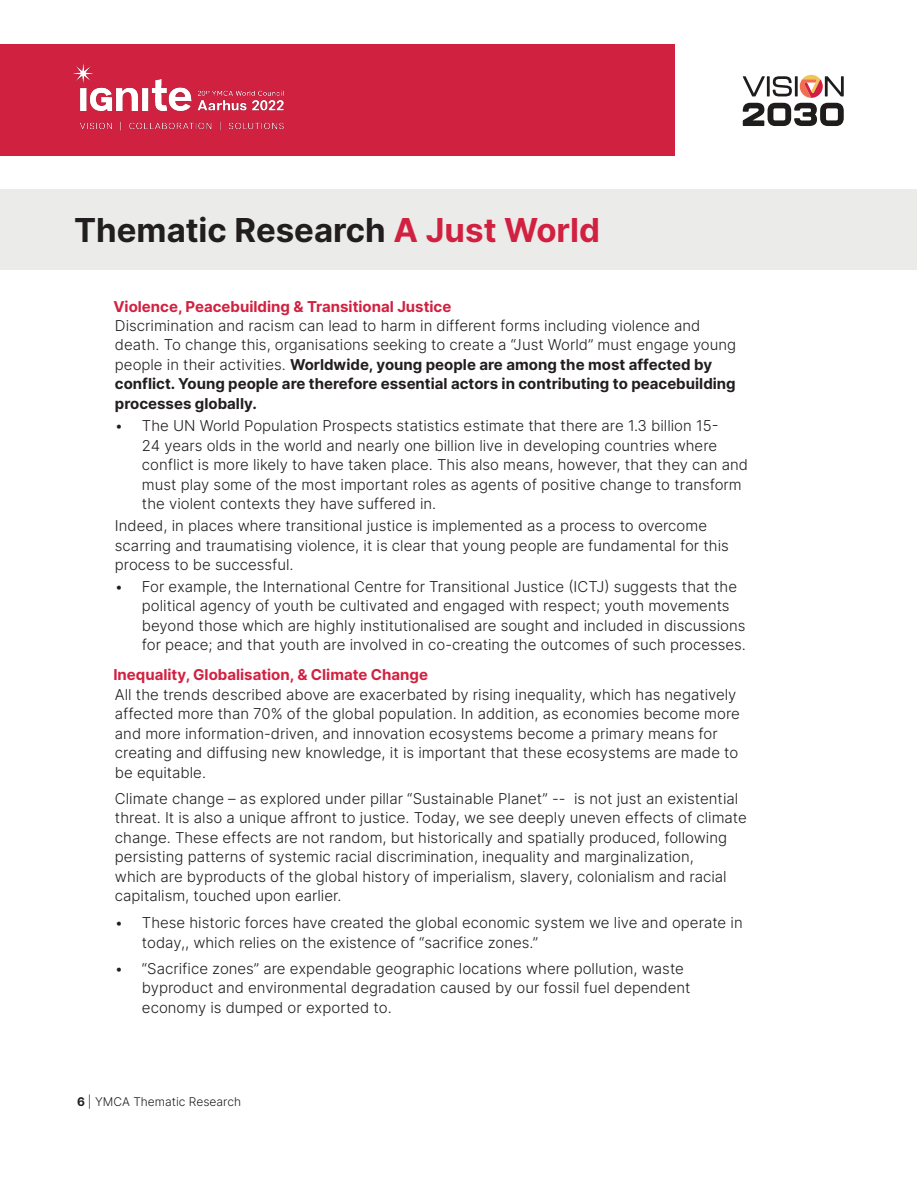
<style>
.page{position:relative;width:918px;height:1188px;background:#fff}
.page>*{position:absolute;margin:0;border:0;box-sizing:border-box;transform-origin:0 0}
.t1{font:33px "Inter";color:#221e1f}
.t2{font:300 15px/19.5px "Inter";color:#221e1f}
.t3{font:15px "Inter";color:#d12141}
.t4{font:300 12px "Inter";color:#221e1f}
.s1{color:#d12141}
.s2{font-weight:400}
</style>
<div class="page">
<div style="left:1px;top:190px;width:916px;height:80px;background:#ebebea"></div>
<div style="left:1px;top:44px;width:674px;height:112px;background:#d12141"></div>
<img style="left:73px;top:63px;width:211px;height:68px">
<svg style="left:743px;top:75px;width:101px;height:51px"></svg>
<p class="t1" style="left:74px;top:206px;width:527px">Thematic Research <span class="s1">A Just World</span></p>
<p class="t3" style="left:113px;top:295px;width:340px">Violence, Peacebuilding &amp; Transitional Justice</p>
<p class="t2" style="left:115px;top:315px;width:623px">Discrimination and racism can lead to harm in different forms including violence and death. To change this, organisations seeking to create a “Just World” must engage young people in their activities. <span class="s2">Worldwide, young people are among the most affected by conflict. Young people are therefore essential actors in contributing to peacebuilding processes globally.</span></p>
<p class="t2" style="left:142px;top:416px;width:608px;text-indent:-27px">• The UN World Population Prospects statistics estimate that there are 1.3 billion 15-<br>24 years olds in the world and nearly one billion live in developing countries where conflict is more likely to have taken place. This also means, however, that they can and must play some of the most important roles as agents of positive change to transform the violent contexts they have suffered in.</p>
<p class="t2" style="left:115px;top:516px;width:615px">Indeed, in places where transitional justice is implemented as a process to overcome scarring and traumatising violence, it is clear that young people are fundamental for this process to be successful.</p>
<p class="t2" style="left:142px;top:576px;width:606px;text-indent:-27px">• For example, the International Centre for Transitional Justice (ICTJ) suggests that the political agency of youth be cultivated and engaged with respect; youth movements beyond those which are highly institutionalised are sought and included in discussions for peace; and that youth are involved in co-creating the outcomes of such processes.</p>
<p class="t3" style="left:113px;top:664px;width:316px">Inequality, Globalisation, &amp; Climate Change</p>
<p class="t2" style="left:115px;top:684px;width:626px">All the trends described above are exacerbated by rising inequality, which has negatively affected more than 70% of the global population. In addition, as economies become more and more information-driven, and innovation ecosystems become a primary means for creating and diffusing new knowledge, it is important that these ecosystems are made to be equitable.</p>
<p class="t2" style="left:115px;top:788px;width:634px">Climate change – as explored under pillar “Sustainable Planet” -- is not just an existential threat. It is also a unique affront to justice. Today, we see deeply uneven effects of climate change. These effects are not random, but historically and spatially produced, following persisting patterns of systemic racial discrimination, inequality and marginalization,<br>which are byproducts of the global history of imperialism, slavery, colonialism and racial capitalism, touched upon earlier.</p>
<p class="t2" style="left:142px;top:913px;width:602px;text-indent:-27px">• These historic forces have created the global economic system we live and operate in today,, which relies on the existence of “sacrifice zones.”</p>
<p class="t2" style="left:142px;top:958px;width:550px;text-indent:-27px">• “Sacrifice zones” are expendable geographic locations where pollution, waste byproduct and environmental degradation caused by our fossil fuel dependent economy is dumped or exported to.</p>
<p class="t4" style="left:77px;top:1093px;width:165px"><span class="s2">6</span> | YMCA Thematic Research</p>
</div>
